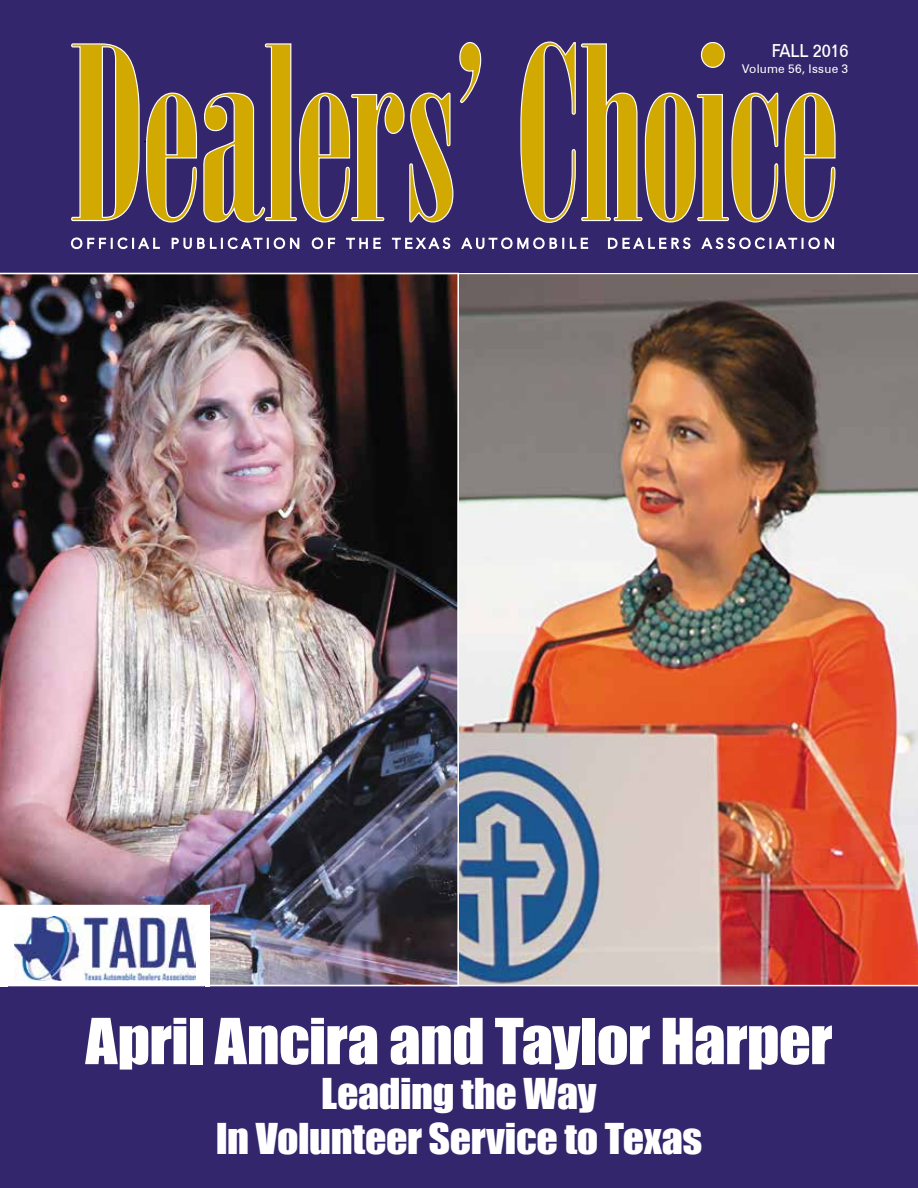
<style>
.page{position:relative;width:918px;height:1188px;background:#fff}
.page>*{position:absolute;margin:0;border:0;box-sizing:border-box;transform-origin:0 0}
.t1{font:240.45px "Onyx";color:#d2a900;scale:.92 1}
.t2{font:58.65px "Impact";letter-spacing:-.015em;color:#fff;scale:1.08 1}
.t3{font:39px/44.8px "Impact";letter-spacing:-.01em;color:#fff;text-align:center;scale:1.08 1}
.t4{font:500 18px "Folio BT";letter-spacing:-.01em;color:#fff;scale:.87 1}
.t5{font:12px "Zurich BT";letter-spacing:.015em;color:#fff}
</style>
<div class="page">
<div style="left:0;top:986px;width:918px;height:202px;background:#34266c"></div>
<img style="left:459px;top:274px;width:459px;height:711px">
<div style="left:0;top:0;width:918px;height:273px;background:#34266c"></div>
<svg style="left:520px;top:41px;width:316px;height:182px"></svg>
<svg style="left:71px;top:42px;width:411px;height:181px"></svg>
<svg style="left:70px;top:237px;width:90px;height:13px"></svg>
<svg style="left:171px;top:237px;width:129px;height:13px"></svg>
<svg style="left:311px;top:237px;width:25px;height:13px"></svg>
<svg style="left:346px;top:237px;width:35px;height:12px"></svg>
<svg style="left:391px;top:237px;width:60px;height:13px"></svg>
<svg style="left:461px;top:237px;width:128px;height:13px"></svg>
<svg style="left:607px;top:237px;width:84px;height:13px"></svg>
<svg style="left:701px;top:237px;width:134px;height:13px"></svg>
<img style="left:0;top:274px;width:458px;height:711px">
<div style="left:0;top:905px;width:210px;height:81px;background:#fff"></div>
<svg style="left:14px;top:916px;width:182px;height:65px"></svg>
<img style="left:14px;top:917px;width:181px;height:63px">
<h1 class="t1" style="left:72px;top:-4px;width:836px">Dealers’ Choice</h1>
<p class="t4" style="left:772px;top:40px;width:90px">FALL 2016</p>
<p class="t5" style="left:742px;top:61px;width:108px">Volume 56, Issue 3</p>
<h2 class="t2" style="left:85px;top:996px;width:693px">April Ancira and Taylor Harper</h2>
<p class="t3" style="left:216px;top:1070px;width:452px">Leading the Way<br>In Volunteer Service to Texas</p>
</div>
